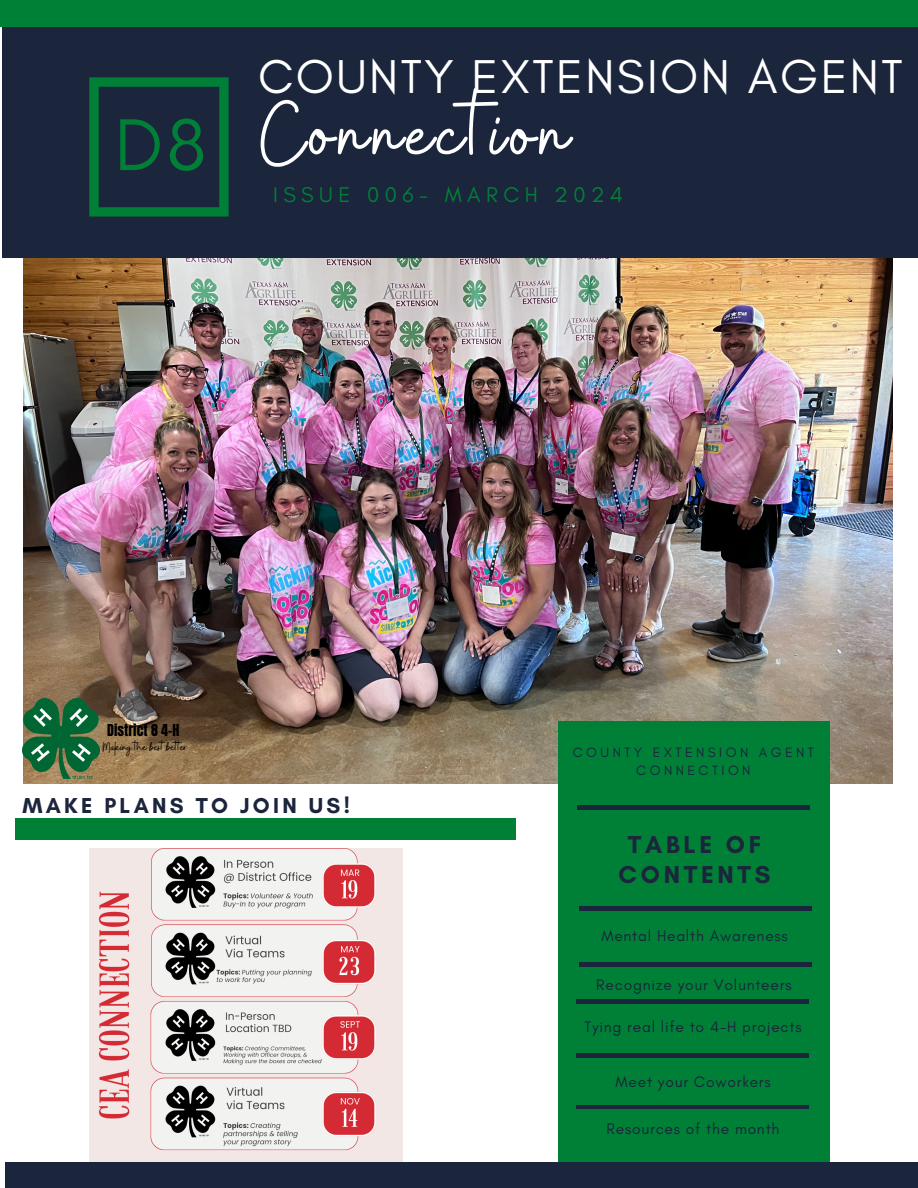
<style>
.page{position:relative;width:918px;height:1188px;background:#fff}
.page>*{position:absolute;margin:0;border:0;box-sizing:border-box;transform-origin:0 0}
.t1{font:93.15px "Buffalo";letter-spacing:.05em;color:#fff}
.t2{font:74.7px "Glacial Indifference";color:#008037}
.t3{font:48.3px "Glacial Indifference";letter-spacing:.05em;color:#fff}
.t4{font:700 24.9px/30.8px "Glacial Indifference";letter-spacing:.15em;color:#1b253c;text-align:center}
.t5{font:700 22.05px "Glacial Indifference";letter-spacing:.15em;color:#1b253c}
.t6{font:21.75px "Glacial Indifference";letter-spacing:.25em;color:#008037}
.t7{font:15.6px "Glacial Indifference";letter-spacing:.05em;color:#1b253c}
.t8{font:13.95px "Buffalo";color:#000}
.t9{font:13.95px "Anton";color:#000}
.t10{font:13.8px "Glacial Indifference";letter-spacing:.25em;color:#1b253c}
</style>
<div class="page">
<img style="left:24px;top:257px;width:868px;height:526px">
<div style="left:2px;top:25px;width:916px;height:232px;background:#1b253c"></div>
<svg style="left:89px;top:77px;width:140px;height:140px"></svg>
<div style="left:558px;top:722px;width:271px;height:451px;background:#008037"></div>
<hr style="left:577px;top:806px;width:233px;height:3px;background:#1b253c">
<hr style="left:579px;top:907px;width:232px;height:3px;background:#1b253c">
<hr style="left:579px;top:963px;width:232px;height:3px;background:#1b253c">
<hr style="left:576px;top:1054px;width:233px;height:3px;background:#1b253c">
<hr style="left:576px;top:1105px;width:233px;height:3px;background:#1b253c">
<div style="left:0;top:0;width:918px;height:27px;background:#008037"></div>
<div style="left:5px;top:1162px;width:913px;height:26px;background:#1b253c"></div>
<div style="left:16px;top:819px;width:500px;height:21px;background:#008037"></div>
<img style="left:22px;top:699px;width:77px;height:80px">
<img style="left:89px;top:849px;width:313px;height:313px">
<hr style="left:576px;top:1000px;width:233px;height:3px;background:#1b253c">
<h6 class="t2" style="left:115px;top:99px;width:93px">D8</h6>
<h2 class="t3" style="left:258px;top:47px;width:646px">COUNTY EXTENSION AGENT</h2>
<h4 class="t1" style="left:261px;top:74px;width:310px">Connection</h4>
<p class="t6" style="left:273px;top:181px;width:352px">ISSUE 006- MARCH 2024</p>
<p class="t9" style="left:107px;top:720px;width:74px">District 8 4-H</p>
<p class="t8" style="left:103px;top:738px;width:86px">Making the best bet er</p>
<h1 class="t5" style="left:22px;top:792px;width:329px">MAKE PLANS TO JOIN US!</h1>
<p class="t10" style="left:573px;top:744px;width:243px">COUNTY EXTENSION AGENT</p>
<p class="t10" style="left:636px;top:762px;width:116px">CONNECTION</p>
<p class="t4" style="left:619px;top:828px;width:154px">TABLE OF<br>CONTENTS</p>
<p class="t7" style="left:601px;top:926px;width:188px">Mental Health Awareness</p>
<p class="t7" style="left:596px;top:975px;width:197px">Recognize your Volunteers</p>
<p class="t7" style="left:584px;top:1017px;width:219px">Tying real life to 4-H projects</p>
<p class="t7" style="left:616px;top:1072px;width:157px">Meet your Coworkers</p>
<p class="t7" style="left:607px;top:1120px;width:174px">Resources of the month</p>
</div>
